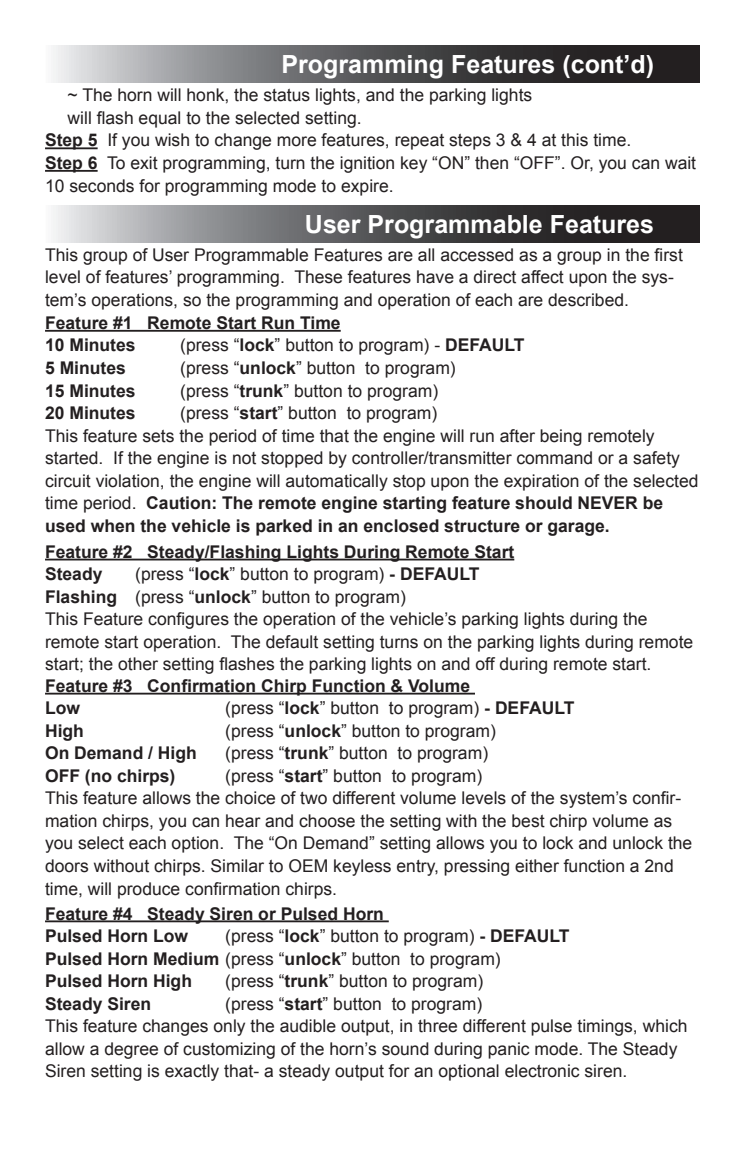
<style>
.page{position:relative;width:745px;height:1149px;background:#fff}
.page>*{position:absolute;margin:0;border:0;box-sizing:border-box;transform-origin:0 0}
.t1{font:700 25px "Arial";color:#fff}
.t2{font:17.5px/22.5px "Arial";color:#231f20}
.t3{font:700 17.5px/22.5px "Arial";color:#231f20}
.s1{font-weight:700}
</style>
<div class="page">
<svg style="left:53px;top:45px;width:645px;height:37px;background:#646365"></svg>
<hr style="left:45px;top:147px;width:53px;height:2px;background:#231f20">
<hr style="left:45px;top:170px;width:53px;height:2px;background:#231f20">
<hr style="left:45px;top:330px;width:295px;height:1px;background:#231f20">
<hr style="left:45px;top:558px;width:469px;height:2px;background:#231f20">
<svg style="left:53px;top:205px;width:645px;height:37px;background:#646365"></svg>
<hr style="left:45px;top:692px;width:429px;height:2px;background:#231f20">
<hr style="left:45px;top:920px;width:343px;height:2px;background:#231f20">
<h1 class="t1" style="left:281px;top:47px;width:374px">Programming Features (cont’d)</h1>
<p class="t2" style="left:68px;top:84px;width:466px">~ The horn will honk, the status lights, and the parking lights</p>
<p class="t2" style="left:68px;top:107px;width:295px">will flash equal to the selected setting.</p>
<p class="t2" style="left:45px;top:129px;width:584px"><span class="s1">Step 5</span> If you wish to change more features, repeat steps 3 &amp; 4 at this time.</p>
<p class="t2" style="left:45px;top:152px;width:652px"><span class="s1">Step 6</span> To exit programming, turn the ignition key “ON” then “OFF”. Or, you can wait</p>
<p class="t2" style="left:45px;top:174px;width:347px">10 seconds for programming mode to expire.</p>
<h1 class="t1" style="left:305px;top:207px;width:350px">User Programmable Features</h1>
<p class="t2" style="left:45px;top:243px;width:639px">This group of User Programmable Features are all accessed as a group in the first level of features’ programming. These features have a direct affect upon the sys&shy;tem’s operations, so the programming and operation of each are described.</p>
<p class="t3" style="left:45px;top:312px;width:297px">Feature #1 Remote Start Run Time<br>10 Minutes</p>
<p class="t2" style="left:180px;top:334px;width:345px">(press “<span class="s1">lock</span>” button to program) - <span class="s1">DEFAULT</span></p>
<p class="t3" style="left:45px;top:357px;width:82px">5 Minutes</p>
<p class="t2" style="left:180px;top:356px;width:277px">(press “<span class="s1">unlock</span>” button to program)</p>
<p class="t3" style="left:45px;top:379px;width:92px">15 Minutes</p>
<p class="t2" style="left:180px;top:379px;width:259px">(press “<span class="s1">trunk</span>” button to program)</p>
<p class="t3" style="left:45px;top:402px;width:92px">20 Minutes</p>
<p class="t2" style="left:45px;top:401px;width:654px;text-indent:135px">(press “<span class="s1">start</span>” button to program)<br>This feature sets the period of time that the engine will run after being remotely started. If the engine is not stopped by controller/transmitter command or a safety circuit violation, the engine will automatically stop upon the expiration of the selected time period. <span class="s1">Caution: The remote engine starting feature should NEVER be used when the vehicle is parked in an enclosed structure or garage.</span></p>
<p class="t3" style="left:45px;top:540px;width:470px">Feature #2 Steady/Flashing Lights During Remote Start<br>Steady</p>
<p class="t2" style="left:45px;top:563px;width:649px;text-indent:90px">(press “<span class="s1">lock</span>” button to program) <span class="s1">- DEFAULT<br>Flashing</span> (press “<span class="s1">unlock</span>” button to program)<br>This Feature configures the operation of the vehicle’s parking lights during the remote start operation. The default setting turns on the parking lights during remote start; the other setting flashes the parking lights on and off during remote start.</p>
<p class="t3" style="left:45px;top:674px;width:426px">Feature #3 Confirmation Chirp Function &amp; Volume<br>Low</p>
<p class="t2" style="left:225px;top:696px;width:350px">(press “<span class="s1">lock</span>” button to program) <span class="s1">- DEFAULT</span></p>
<p class="t3" style="left:45px;top:719px;width:40px">High</p>
<p class="t2" style="left:225px;top:719px;width:272px">(press “<span class="s1">unlock</span>” button to program)</p>
<p class="t3" style="left:45px;top:742px;width:153px">On Demand / High</p>
<p class="t2" style="left:225px;top:742px;width:264px">(press “<span class="s1">trunk</span>” button to program)</p>
<p class="t3" style="left:45px;top:764px;width:132px">OFF (no chirps)</p>
<p class="t2" style="left:45px;top:764px;width:648px;text-indent:180px">(press “<span class="s1">start</span>” button to program)<br>This feature allows the choice of two different volume levels of the system’s confir&shy;mation chirps, you can hear and choose the setting with the best chirp volume as you select each option. The “On Demand” setting allows you to lock and unlock the doors without chirps. Similar to OEM keyless entry, pressing either function a 2nd time, will produce confirmation chirps.</p>
<p class="t3" style="left:45px;top:902px;width:340px">Feature #4 Steady Siren or Pulsed Horn<br>Pulsed Horn Low</p>
<p class="t2" style="left:45px;top:924px;width:525px;text-indent:180px">(press “<span class="s1">lock</span>” button to program) <span class="s1">- DEFAULT<br>Pulsed Horn Medium</span> (press “<span class="s1">unlock</span>” button to program)<br><span class="s1">Pulsed Horn High</span></p>
<p class="t2" style="left:225px;top:969px;width:259px">(press “<span class="s1">trunk</span>” button to program)</p>
<p class="t2" style="left:45px;top:992px;width:643px;text-indent:180px">(press “<span class="s1">start</span>” button to program)<br>This feature changes only the audible output, in three different pulse timings, which allow a degree of customizing of the horn’s sound during panic mode. The Steady Siren setting is exactly that- a steady output for an optional electronic siren.</p>
<p class="t3" style="left:45px;top:992px;width:108px">Steady Siren</p>
</div>
